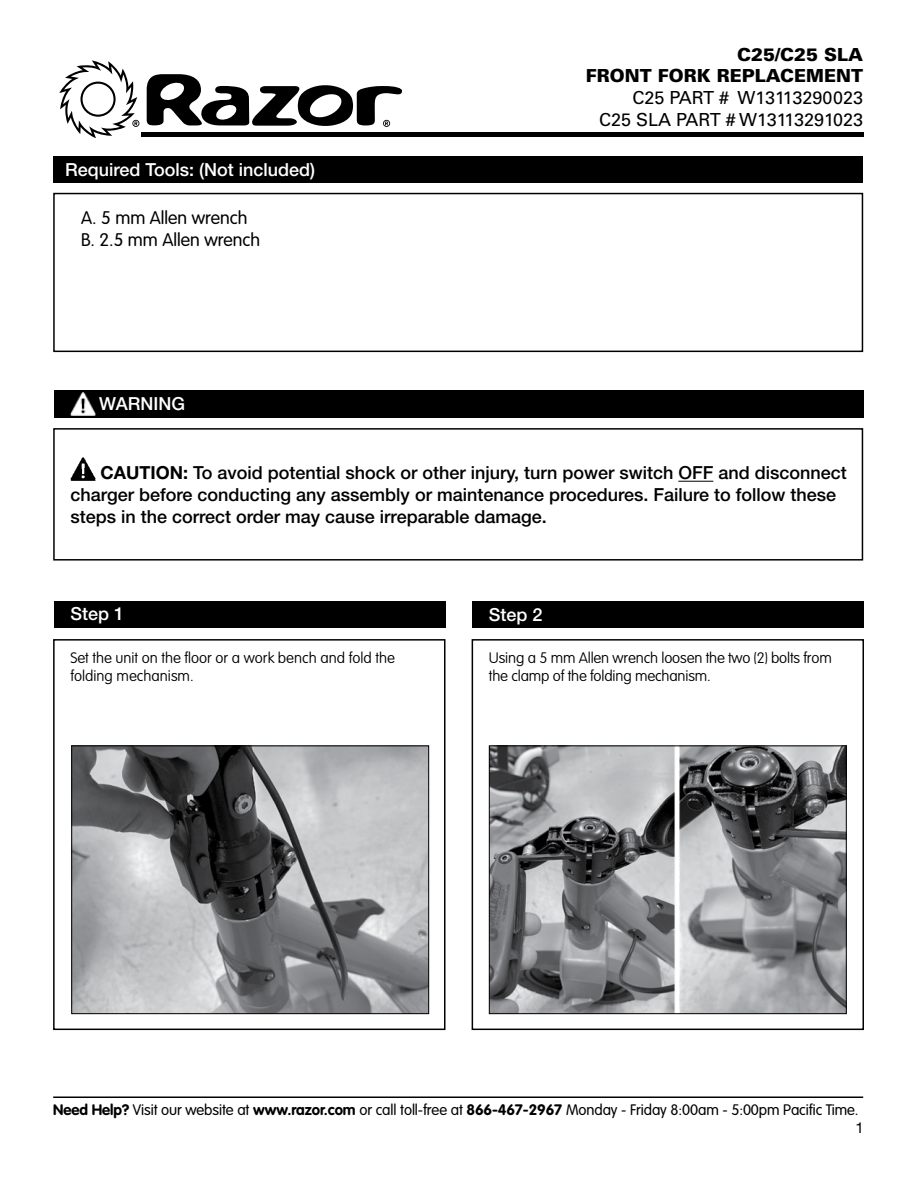
<style>
.page{position:relative;width:918px;height:1188px;background:#fff}
.page>*{position:absolute;margin:0;border:0;box-sizing:border-box;transform-origin:0 0}
.t1{font:500 18px/21.6px "Helvetica Neue LT Std";color:#000}
.t2{font:500 18px "Helvetica Neue LT Std";color:#fff}
.t3{font:18px/21.6px "Univers LT Std";color:#000;text-align:right}
.t4{font:300 18px/21.6px "VAG Rounded";color:#000}
.t5{font:900 18px/21.6px "Univers LT Std";color:#000;text-align:right}
.t6{font:100 15px/18px "VAG Rounded Std";letter-spacing:-.01em;color:#000}
.t7{font:300 15px "VAG Rounded";letter-spacing:-.005em;color:#000}
.t8{font:15px "Helvetica Neue LT Std";color:#000}
.s1{font-weight:700}
</style>
<div class="page">
<hr style="left:53px;top:1096px;width:810px;height:2px;background:#000">
<div style="left:54px;top:391px;width:809px;height:27px;background:#000"></div>
<img style="left:70px;top:392px;width:26px;height:24px">
<div style="left:54px;top:601px;width:392px;height:27px;background:#000"></div>
<div style="left:53px;top:639px;width:393px;height:391px;border:2px solid #000"></div>
<div style="left:472px;top:639px;width:392px;height:391px;border:2px solid #000"></div>
<div style="left:472px;top:601px;width:392px;height:27px;background:#000"></div>
<div style="left:53px;top:156px;width:810px;height:27px;background:#000"></div>
<div style="left:53px;top:193px;width:810px;height:159px;border:2px solid #000"></div>
<div style="left:53px;top:428px;width:810px;height:133px;border:2px solid #000"></div>
<img style="left:73px;top:748px;width:354px;height:264px">
<div style="left:71px;top:746px;width:358px;height:268px;border:1px solid #000"></div>
<img style="left:491px;top:748px;width:354px;height:264px">
<div style="left:489px;top:746px;width:358px;height:268px;border:1px solid #000"></div>
<hr style="left:678px;top:481px;width:35px;height:1px;background:#000">
<img style="left:70px;top:457px;width:25px;height:24px">
<svg style="left:59px;top:60px;width:80px;height:78px"></svg>
<svg style="left:147px;top:74px;width:255px;height:53px"></svg>
<hr style="left:142px;top:133px;width:722px;height:4px;background:#000">
<p class="t2" style="left:65px;top:159px;width:252px">Required Tools: (Not included)</p>
<p class="t4" style="left:81px;top:207px;width:181px">A. 5 mm Allen wrench<br>B. 2.5 mm Allen wrench</p>
<p class="t2" style="left:99px;top:393px;width:87px">WARNING</p>
<p class="t5" style="left:586px;top:43px;width:279px">C25/C25 SLA<br>FRONT FORK REPLACEMENT</p>
<p class="t3" style="left:599px;top:87px;width:266px">C25 PART # W13113290023<br>C25 SLA PART # W13113291023</p>
<p class="t1" style="left:70px;top:462px;width:778px;text-indent:30px"><span class="s1">CAUTION:</span> To avoid potential shock or other injury, turn power switch OFF and disconnect charger before conducting any assembly or maintenance procedures. Failure to follow these steps in the correct order may cause irreparable damage.</p>
<p class="t2" style="left:70px;top:603px;width:55px">Step 1</p>
<p class="t2" style="left:489px;top:604px;width:55px">Step 2</p>
<p class="t6" style="left:70px;top:650px;width:326px">Set the unit on the floor or a work bench and fold the folding mechanism.</p>
<p class="t6" style="left:489px;top:650px;width:344px">Using a 5 mm Allen wrench loosen the two (2) bolts from the clamp of the folding mechanism.</p>
<p class="t7" style="left:53px;top:1101px;width:807px"><span class="s1">Need Help?</span> Visit our website at <span class="s1">www.razor.com</span> or call toll-free at <span class="s1">866-467-2967</span> Monday - Friday 8:00am - 5:00pm Pacific Time.</p>
<p class="t8" style="left:856px;top:1119px;width:10px">1</p>
</div>
